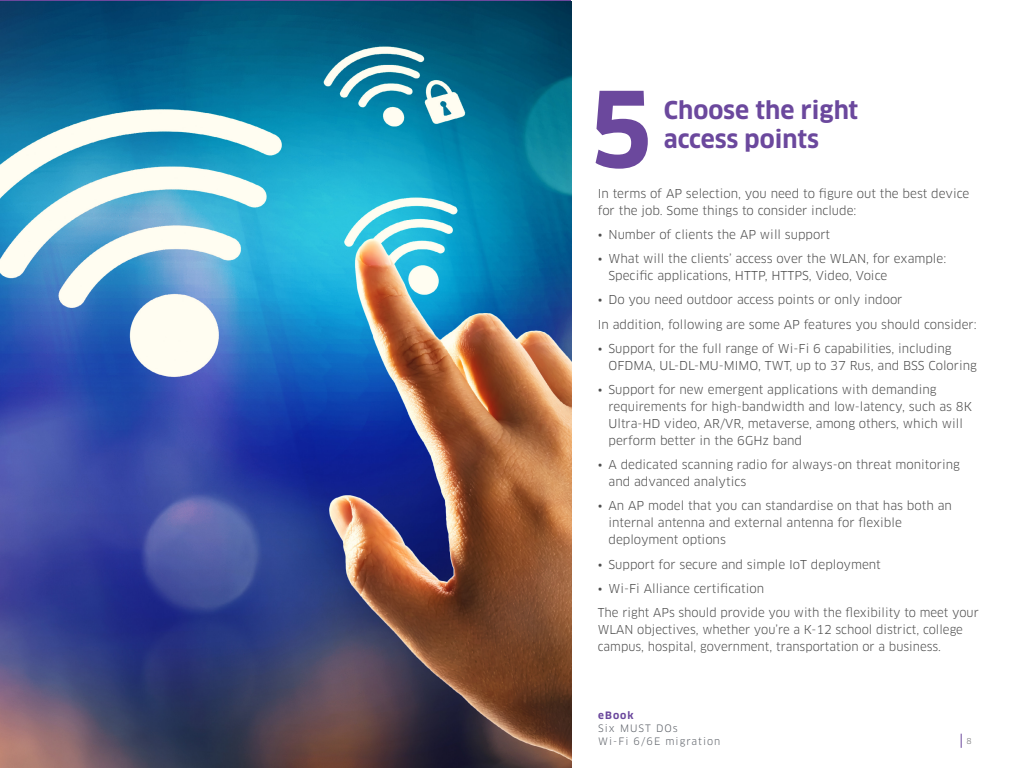
<style>
.page{position:relative;width:1024px;height:768px;background:#fff}
.page>*{position:absolute;margin:0;border:0;box-sizing:border-box;transform-origin:0 0}
.t1{font:700 102.6px "Clan OT";color:#6b489d}
.t2{font:700 24px/28.8px "Clan OT";color:#6b489d}
.t3{font:12px/17px "Clan OT";color:#4d4d4d}
.t4{font:10px/13px "Clan OT";letter-spacing:.1em;color:#5f636a}
.t5{font:700 10px "Clan OT";letter-spacing:.1em;color:#6b489d}
.t6{font:8px "Clan OT";color:#6d6e71}
</style>
<div class="page">
<svg style="left:961px;top:734px;width:1px;height:14px"></svg>
<img style="left:0;top:2px;width:571px;height:766px">
<h1 class="t1" style="left:588px;top:70px;width:67px">5</h1>
<h2 class="t2" style="left:664px;top:96px;width:196px">Choose the right access points</h2>
<p class="t3" style="left:598px;top:185px;width:373px">In terms of AP selection, you need to figure out the best device for the job. Some things to consider include:</p>
<p class="t3" style="left:598px;top:226px;width:234px">• Number of clients the AP will support</p>
<p class="t3" style="left:609px;top:250px;width:339px;text-indent:-11px">• What will the clients’ access over the WLAN, for example:<br>Specific applications, HTTP, HTTPS, Video, Voice</p>
<p class="t3" style="left:598px;top:288px;width:380px;line-height:24.2px">• Do you need outdoor access points or only indoor<br>In addition, following are some AP features you should consider:</p>
<p class="t3" style="left:609px;top:340px;width:370px;text-indent:-11px">• Support for the full range of Wi-Fi 6 capabilities, including<br>OFDMA, UL-DL-MU-MIMO, TWT, up to 37 Rus, and BSS Coloring</p>
<p class="t3" style="left:609px;top:381px;width:365px;text-indent:-11px">• Support for new emergent applications with demanding requirements for high-bandwidth and low-latency, such as 8K Ultra-HD video, AR/VR, metaverse, among others, which will perform better in the 6GHz band</p>
<p class="t3" style="left:609px;top:456px;width:353px;text-indent:-11px">• A dedicated scanning radio for always-on threat monitoring and advanced analytics</p>
<p class="t3" style="left:609px;top:498px;width:345px;text-indent:-11px">• An AP model that you can standardise on that has both an internal antenna and external antenna for flexible deployment options</p>
<p class="t3" style="left:598px;top:556px;width:285px">• Support for secure and simple IoT deployment</p>
<p class="t3" style="left:598px;top:576px;width:383px;line-height:24.1px">• Wi-Fi Alliance certification<br>The right APs should provide you with the flexibility to meet your</p>
<p class="t3" style="left:598px;top:621px;width:367px">WLAN objectives, whether you’re a K-12 school district, college campus, hospital, government, transportation or a business.</p>
<p class="t5" style="left:598px;top:710px;width:37px">eBook</p>
<p class="t4" style="left:598px;top:722px;width:124px">Six MUST DOs<br>Wi-Fi 6/6E migration</p>
<p class="t6" style="left:966px;top:736px;width:7px">8</p>
</div>
